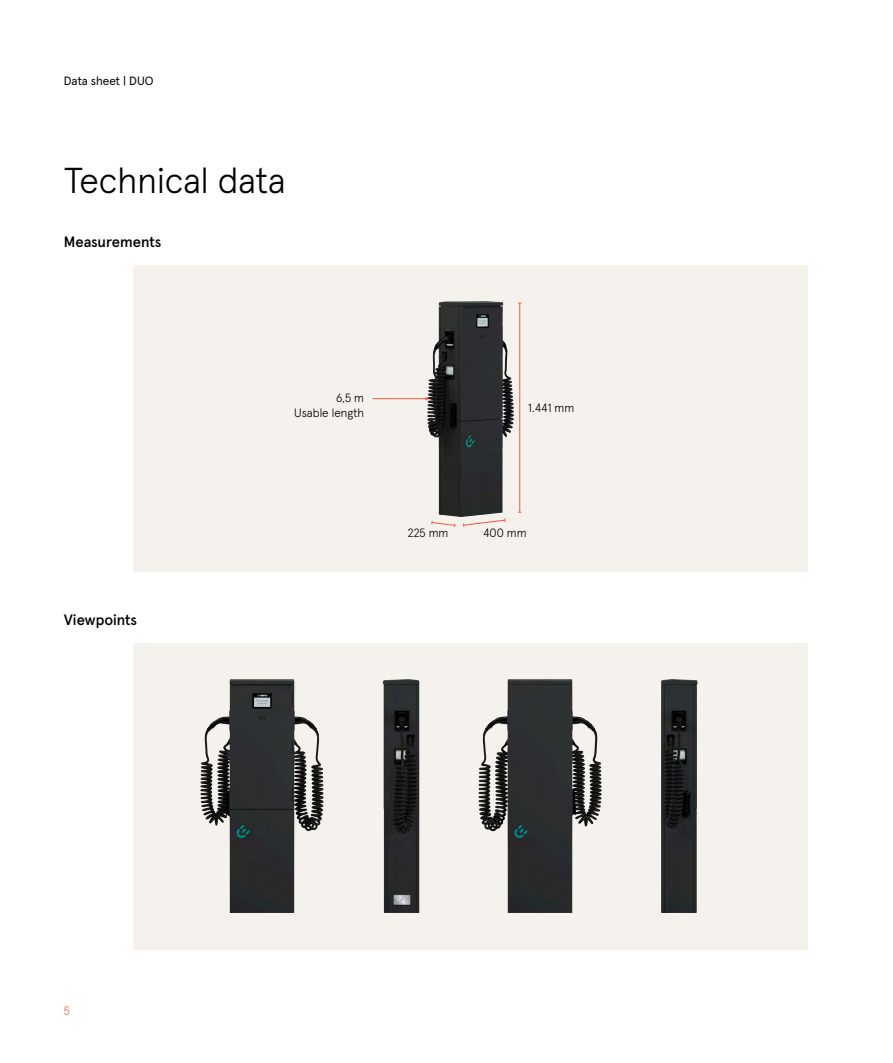
<style>
.page{position:relative;width:893px;height:1063px;background:#fff}
.page>*{position:absolute;margin:0;border:0;box-sizing:border-box;transform-origin:0 0}
.t1{font:300 36px "Apercu Pro";color:#000}
.t2{font:500 15px "Apercu Pro";color:#000}
.t3{font:300 12px/15px "Apercu Pro";color:#000;text-align:right}
.t4{font:12px "Apercu Pro";color:#000}
.t5{font:300 12px "Apercu Pro";color:#eb5d40}
</style>
<div class="page">
<svg style="left:133px;top:643px;width:675px;height:306px;background:#d5d2ce"></svg>
<div style="left:133px;top:265px;width:675px;height:306px;background:#f5f1ed"></div>
<img style="left:427px;top:301px;width:57px;height:165px">
<img style="left:200px;top:679px;width:92px;height:121px">
<img style="left:383px;top:679px;width:36px;height:234px">
<img style="left:479px;top:679px;width:29px;height:113px">
<img style="left:661px;top:679px;width:37px;height:234px">
<hr style="left:519px;top:303px;width:1px;height:209px;background:#eb5d40">
<svg style="left:431px;top:521px;width:25px;height:6px"></svg>
<svg style="left:463px;top:518px;width:43px;height:9px"></svg>
<hr style="left:373px;top:398px;width:54px;height:1px;background:#eb5d40">
<p class="t4" style="left:64px;top:72px;width:91px">Data sheet | DUO</p>
<h1 class="t1" style="left:64px;top:153px;width:223px">Technical data</h1>
<p class="t2" style="left:64px;top:230px;width:99px">Measurements</p>
<p class="t2" style="left:64px;top:608px;width:75px">Viewpoints</p>
<p class="t3" style="left:294px;top:390px;width:71px">6,5 m<br>Usable length</p>
<p class="t3" style="left:528px;top:400px;width:48px">1.441 mm</p>
<p class="t3" style="left:408px;top:524px;width:42px">225 mm</p>
<p class="t3" style="left:483px;top:524px;width:45px">400 mm</p>
<p class="t5" style="left:64px;top:1001px;width:8px">5</p>
</div>
